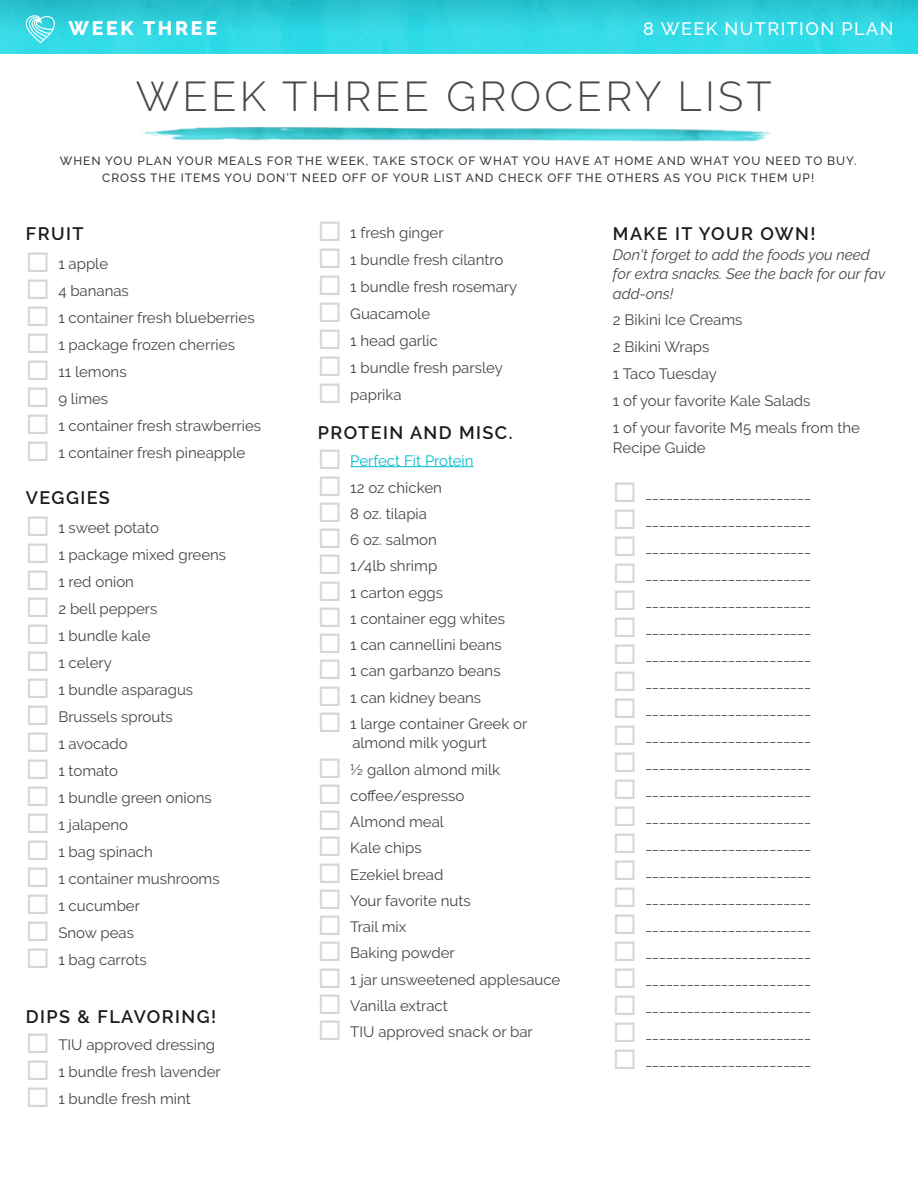
<style>
.page{position:relative;width:918px;height:1188px;background:#fff}
.page>*{position:absolute;margin:0;border:0;box-sizing:border-box;transform-origin:0 0}
.t1{font:300 41.55px "Raleway";letter-spacing:.08em;color:#48484a}
.t2{font:800 19.5px "Raleway";letter-spacing:.14em;color:#fff}
.t3{font:600 18px "Raleway";letter-spacing:.08em;color:#1b1b1b}
.t4{font:500 18px "Raleway";letter-spacing:.08em;color:#fff}
.t5{font:15px/27px "Raleway";color:#464646;text-align:center}
.t6{font:italic 15px/19.5px "Raleway";color:#464646}
.t7{font:15px "Raleway";color:#00bdce}
.t8{font:13.5px "Raleway";color:#464646}
.t9{font:500 12px/16.5px "Raleway";letter-spacing:.08em;color:#3b3939;text-align:center}
.s1{color:#d3d5d6}
</style>
<div class="page">
<img style="left:0;top:0;width:918px;height:54px">
<svg style="left:26px;top:15px;width:29px;height:39px"></svg>
<hr style="left:350px;top:466px;width:124px;height:1px;background:#00bdce">
<img style="left:142px;top:127px;width:630px;height:15px">
<h2 class="t2" style="left:68px;top:17px;width:150px">WEEK THREE</h2>
<p class="t4" style="left:643px;top:18px;width:252px">8 WEEK NUTRITION PLAN</p>
<h1 class="t1" style="left:136px;top:72px;width:638px">WEEK THREE GROCERY LIST</h1>
<p class="t9" style="left:60px;top:153px;width:798px">WHEN YOU PLAN YOUR MEALS FOR THE WEEK, TAKE STOCK OF WHAT YOU HAVE AT HOME AND WHAT YOU NEED TO BUY.<br>CROSS THE ITEMS YOU DON’T NEED OFF OF YOUR LIST AND CHECK OFF THE OTHERS AS YOU PICK THEM UP!</p>
<p class="t3" style="left:26px;top:224px;width:59px">FRUIT</p>
<p class="t5" style="left:26px;top:250px;width:84px"><span class="s1">◻</span> 1 apple</p>
<p class="t5" style="left:26px;top:277px;width:104px"><span class="s1">◻</span> 4 bananas</p>
<p class="t5" style="left:26px;top:304px;width:230px"><span class="s1">◻</span> 1 container fresh blueberries</p>
<p class="t5" style="left:26px;top:331px;width:211px"><span class="s1">◻</span> 1 package frozen cherries</p>
<p class="t5" style="left:26px;top:358px;width:102px"><span class="s1">◻</span> 11 lemons</p>
<p class="t5" style="left:26px;top:385px;width:84px"><span class="s1">◻</span> 9 limes</p>
<p class="t5" style="left:26px;top:412px;width:237px"><span class="s1">◻</span> 1 container fresh strawberries</p>
<p class="t5" style="left:26px;top:439px;width:221px"><span class="s1">◻</span> 1 container fresh pineapple</p>
<p class="t3" style="left:26px;top:488px;width:85px">VEGGIES</p>
<p class="t5" style="left:26px;top:514px;width:135px"><span class="s1">◻</span> 1 sweet potato</p>
<p class="t5" style="left:26px;top:541px;width:202px"><span class="s1">◻</span> 1 package mixed greens</p>
<p class="t5" style="left:26px;top:568px;width:110px"><span class="s1">◻</span> 1 red onion</p>
<p class="t5" style="left:26px;top:595px;width:133px"><span class="s1">◻</span> 2 bell peppers</p>
<p class="t5" style="left:26px;top:622px;width:126px"><span class="s1">◻</span> 1 bundle kale</p>
<p class="t5" style="left:26px;top:649px;width:87px"><span class="s1">◻</span> 1 celery</p>
<p class="t5" style="left:26px;top:676px;width:169px"><span class="s1">◻</span> 1 bundle asparagus</p>
<p class="t5" style="left:26px;top:703px;width:148px"><span class="s1">◻</span> Brussels sprouts</p>
<p class="t5" style="left:26px;top:730px;width:103px"><span class="s1">◻</span> 1 avocado</p>
<p class="t5" style="left:26px;top:757px;width:94px"><span class="s1">◻</span> 1 tomato</p>
<p class="t5" style="left:26px;top:784px;width:187px"><span class="s1">◻</span> 1 bundle green onions</p>
<p class="t5" style="left:26px;top:811px;width:104px"><span class="s1">◻</span> 1 jalapeno</p>
<p class="t5" style="left:26px;top:838px;width:128px"><span class="s1">◻</span> 1 bag spinach</p>
<p class="t5" style="left:26px;top:865px;width:195px"><span class="s1">◻</span> 1 container mushrooms</p>
<p class="t5" style="left:26px;top:892px;width:116px"><span class="s1">◻</span> 1 cucumber</p>
<p class="t5" style="left:26px;top:919px;width:110px"><span class="s1">◻</span> Snow peas</p>
<p class="t5" style="left:26px;top:946px;width:122px"><span class="s1">◻</span> 1 bag carrots</p>
<p class="t3" style="left:26px;top:1007px;width:192px">DIPS &amp; FLAVORING!</p>
<p class="t5" style="left:26px;top:1032px;width:191px"><span class="s1">◻</span> TIU approved dressing</p>
<p class="t5" style="left:26px;top:1059px;width:196px"><span class="s1">◻</span> 1 bundle fresh lavender</p>
<p class="t5" style="left:26px;top:1086px;width:166px"><span class="s1">◻</span> 1 bundle fresh mint</p>
<p class="t5" style="left:318px;top:219px;width:127px"><span class="s1">◻</span> 1 fresh ginger</p>
<p class="t5" style="left:318px;top:246px;width:187px"><span class="s1">◻</span> 1 bundle fresh cilantro</p>
<p class="t5" style="left:318px;top:273px;width:201px"><span class="s1">◻</span> 1 bundle fresh rosemary</p>
<p class="t5" style="left:318px;top:300px;width:114px"><span class="s1">◻</span> Guacamole</p>
<p class="t5" style="left:318px;top:327px;width:121px"><span class="s1">◻</span> 1 head garlic</p>
<p class="t5" style="left:318px;top:354px;width:186px"><span class="s1">◻</span> 1 bundle fresh parsley</p>
<p class="t5" style="left:318px;top:381px;width:85px"><span class="s1">◻</span> paprika</p>
<p class="t3" style="left:318px;top:422px;width:196px">PROTEIN AND MISC.</p>
<p class="t7" style="left:318px;top:452px;width:157px"><span class="s1">◻</span> Perfect Fit Protein</p>
<p class="t5" style="left:318px;top:474px;width:125px"><span class="s1">◻</span> 12 oz chicken</p>
<p class="t5" style="left:318px;top:500px;width:111px"><span class="s1">◻</span> 8 oz. tilapia</p>
<p class="t5" style="left:318px;top:526px;width:121px"><span class="s1">◻</span> 6 oz. salmon</p>
<p class="t5" style="left:318px;top:553px;width:121px"><span class="s1">◻</span> 1/4lb shrimp</p>
<p class="t5" style="left:318px;top:579px;width:127px"><span class="s1">◻</span> 1 carton eggs</p>
<p class="t5" style="left:318px;top:605px;width:189px"><span class="s1">◻</span> 1 container egg whites</p>
<p class="t5" style="left:318px;top:631px;width:185px"><span class="s1">◻</span> 1 can cannellini beans</p>
<p class="t5" style="left:318px;top:658px;width:184px"><span class="s1">◻</span> 1 can garbanzo beans</p>
<p class="t5" style="left:318px;top:684px;width:165px"><span class="s1">◻</span> 1 can kidney beans</p>
<p class="t5" style="left:318px;top:714px;width:211px;line-height:19.5px"><span class="s1">◻</span> 1 large container Greek or almond milk yogurt</p>
<p class="t5" style="left:318px;top:756px;width:184px"><span class="s1">◻</span> ½ gallon almond milk</p>
<p class="t5" style="left:318px;top:782px;width:148px"><span class="s1">◻</span> coffee/espresso</p>
<p class="t5" style="left:318px;top:808px;width:128px"><span class="s1">◻</span> Almond meal</p>
<p class="t5" style="left:318px;top:835px;width:105px"><span class="s1">◻</span> Kale chips</p>
<p class="t5" style="left:318px;top:861px;width:127px"><span class="s1">◻</span> Ezekiel bread</p>
<p class="t5" style="left:318px;top:887px;width:154px"><span class="s1">◻</span> Your favorite nuts</p>
<p class="t5" style="left:318px;top:913px;width:90px"><span class="s1">◻</span> Trail mix</p>
<p class="t5" style="left:318px;top:940px;width:138px"><span class="s1">◻</span> Baking powder</p>
<p class="t5" style="left:318px;top:966px;width:244px"><span class="s1">◻</span> 1 jar unsweetened applesauce</p>
<p class="t5" style="left:318px;top:992px;width:131px"><span class="s1">◻</span> Vanilla extract</p>
<p class="t5" style="left:318px;top:1018px;width:216px"><span class="s1">◻</span> TIU approved snack or bar</p>
<p class="t3" style="left:613px;top:224px;width:204px">MAKE IT YOUR OWN!</p>
<p class="t6" style="left:613px;top:245px;width:274px">Don't forget to add the foods you need for extra snacks. See the back for our fav add-ons!</p>
<p class="t5" style="left:613px;top:306px;width:249px;text-align:left">2 Bikini Ice Creams<br>2 Bikini Wraps<br>1 Taco Tuesday<br>1 of your favorite Kale Salads<br>1 of your favorite M5 meals from the</p>
<p class="t5" style="left:613px;top:434px;width:94px">Recipe Guide</p>
<p class="t8" style="left:613px;top:487px;width:199px"><span class="s1">◻</span> ________________________</p>
<p class="t8" style="left:613px;top:514px;width:199px"><span class="s1">◻</span> ________________________</p>
<p class="t8" style="left:613px;top:541px;width:199px"><span class="s1">◻</span> ________________________</p>
<p class="t8" style="left:613px;top:568px;width:199px"><span class="s1">◻</span> ________________________</p>
<p class="t8" style="left:613px;top:595px;width:199px"><span class="s1">◻</span> ________________________</p>
<p class="t8" style="left:613px;top:622px;width:199px"><span class="s1">◻</span> ________________________</p>
<p class="t8" style="left:613px;top:649px;width:199px"><span class="s1">◻</span> ________________________</p>
<p class="t8" style="left:613px;top:676px;width:199px"><span class="s1">◻</span> ________________________</p>
<p class="t8" style="left:613px;top:703px;width:199px"><span class="s1">◻</span> ________________________</p>
<p class="t8" style="left:613px;top:730px;width:199px"><span class="s1">◻</span> ________________________</p>
<p class="t8" style="left:613px;top:757px;width:199px"><span class="s1">◻</span> ________________________</p>
<p class="t8" style="left:613px;top:784px;width:199px"><span class="s1">◻</span> ________________________</p>
<p class="t8" style="left:613px;top:811px;width:199px"><span class="s1">◻</span> ________________________</p>
<p class="t8" style="left:613px;top:838px;width:199px"><span class="s1">◻</span> ________________________</p>
<p class="t8" style="left:613px;top:865px;width:199px"><span class="s1">◻</span> ________________________</p>
<p class="t8" style="left:613px;top:892px;width:199px"><span class="s1">◻</span> ________________________</p>
<p class="t8" style="left:613px;top:919px;width:199px"><span class="s1">◻</span> ________________________</p>
<p class="t8" style="left:613px;top:946px;width:199px"><span class="s1">◻</span> ________________________</p>
<p class="t8" style="left:613px;top:973px;width:199px"><span class="s1">◻</span> ________________________</p>
<p class="t8" style="left:613px;top:1000px;width:199px"><span class="s1">◻</span> ________________________</p>
<p class="t8" style="left:613px;top:1027px;width:199px"><span class="s1">◻</span> ________________________</p>
<p class="t8" style="left:613px;top:1054px;width:199px"><span class="s1">◻</span> ________________________</p>
</div>
